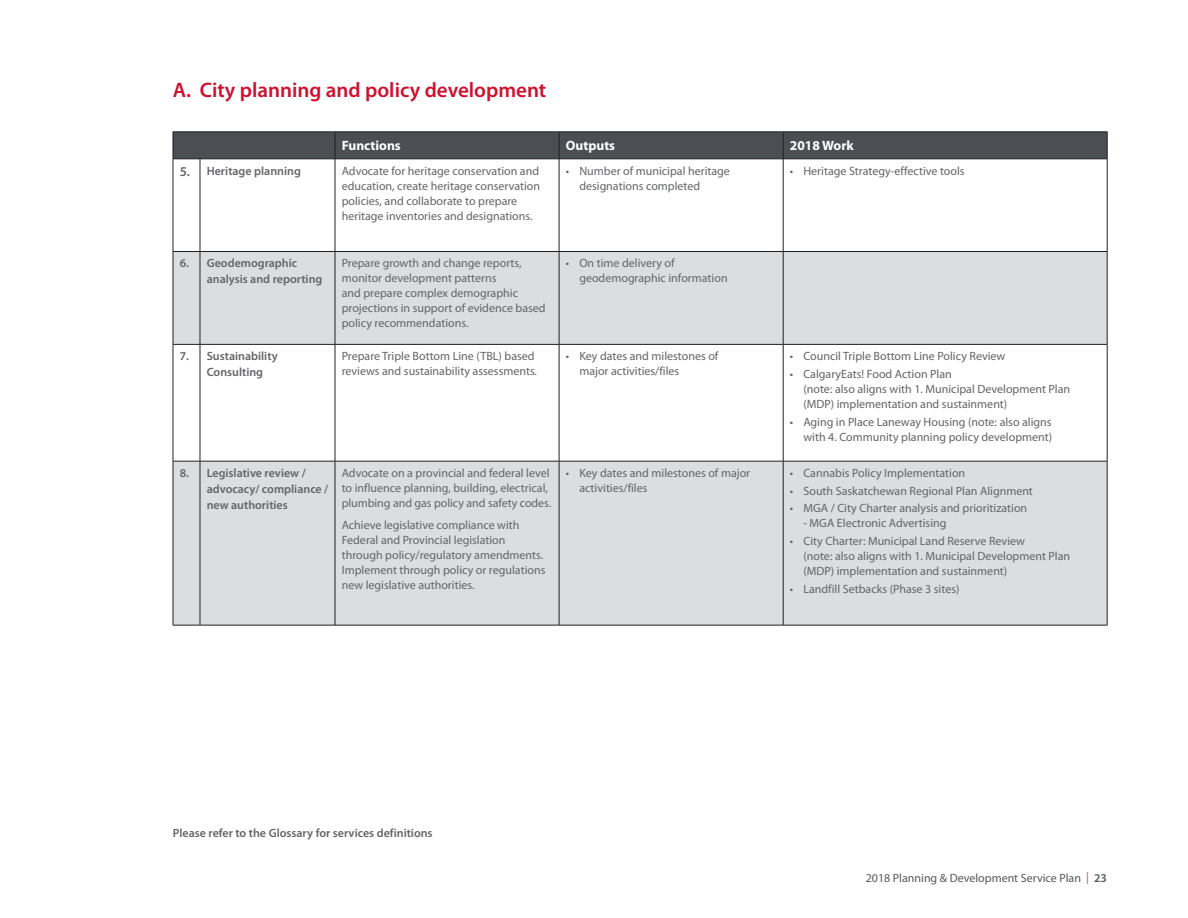
<style>
.page{position:relative;width:1188px;height:918px;background:#fff}
.page>*{position:absolute;margin:0;border:0;box-sizing:border-box;transform-origin:0 0}
.t1{font:600 21px "Myriad Pro";color:#cd122d}
.t2{font:700 13.5px "Myriad Pro";color:#fff}
.t3{font:12px/15px "Myriad Pro";color:#636466}
.t4{font:600 12px/16.2px "Myriad Pro";color:#636466}
.t5{font:12px "Myriad Pro";color:#58595b}
.s1{font-size:13.5px}
.s2{color:#d04953}
.s3{font-weight:600}
</style>
<div class="page">
<svg style="left:174px;top:252px;width:933px;height:373px;fill:#dcddde"></svg>
<svg style="left:173px;top:132px;width:935px;height:28px;background:#494d52"></svg>
<hr style="left:173px;top:159px;width:1px;height:92px;background:#231f20">
<hr style="left:200px;top:159px;width:135px;height:1px;background:#231f20">
<hr style="left:200px;top:159px;width:1px;height:92px;background:#231f20">
<hr style="left:335px;top:159px;width:224px;height:1px;background:#231f20">
<hr style="left:335px;top:159px;width:1px;height:92px;background:#231f20">
<hr style="left:559px;top:159px;width:224px;height:1px;background:#231f20">
<hr style="left:559px;top:159px;width:1px;height:92px;background:#231f20">
<hr style="left:783px;top:159px;width:324px;height:1px;background:#231f20">
<hr style="left:783px;top:159px;width:1px;height:92px;background:#231f20">
<hr style="left:1107px;top:159px;width:1px;height:92px;background:#231f20">
<svg style="left:173px;top:251px;width:27px;height:1px"></svg>
<hr style="left:173px;top:252px;width:1px;height:92px;background:#231f20">
<hr style="left:200px;top:251px;width:135px;height:1px;background:#231f20">
<hr style="left:200px;top:252px;width:1px;height:92px;background:#231f20">
<hr style="left:335px;top:251px;width:224px;height:1px;background:#231f20">
<hr style="left:335px;top:252px;width:1px;height:92px;background:#231f20">
<hr style="left:559px;top:251px;width:224px;height:1px;background:#231f20">
<hr style="left:559px;top:252px;width:1px;height:92px;background:#231f20">
<hr style="left:783px;top:251px;width:324px;height:1px;background:#231f20">
<hr style="left:783px;top:252px;width:1px;height:92px;background:#231f20">
<hr style="left:1107px;top:252px;width:1px;height:92px;background:#231f20">
<svg style="left:173px;top:344px;width:27px;height:1px"></svg>
<hr style="left:173px;top:345px;width:1px;height:116px;background:#231f20">
<hr style="left:200px;top:344px;width:135px;height:1px;background:#231f20">
<hr style="left:200px;top:345px;width:1px;height:116px;background:#231f20">
<hr style="left:335px;top:344px;width:224px;height:1px;background:#231f20">
<hr style="left:335px;top:345px;width:1px;height:116px;background:#231f20">
<hr style="left:559px;top:344px;width:224px;height:1px;background:#231f20">
<hr style="left:559px;top:345px;width:1px;height:116px;background:#231f20">
<hr style="left:783px;top:344px;width:324px;height:1px;background:#231f20">
<hr style="left:783px;top:345px;width:1px;height:116px;background:#231f20">
<hr style="left:1107px;top:345px;width:1px;height:116px;background:#231f20">
<svg style="left:174px;top:461px;width:26px;height:1px"></svg>
<hr style="left:173px;top:461px;width:1px;height:164px;background:#231f20">
<hr style="left:200px;top:461px;width:135px;height:1px;background:#231f20">
<hr style="left:200px;top:461px;width:1px;height:164px;background:#231f20">
<hr style="left:335px;top:461px;width:224px;height:1px;background:#231f20">
<hr style="left:335px;top:461px;width:1px;height:164px;background:#231f20">
<hr style="left:559px;top:461px;width:224px;height:1px;background:#231f20">
<hr style="left:559px;top:461px;width:1px;height:164px;background:#231f20">
<hr style="left:783px;top:461px;width:324px;height:1px;background:#231f20">
<hr style="left:783px;top:461px;width:1px;height:164px;background:#231f20">
<hr style="left:1107px;top:461px;width:1px;height:164px;background:#231f20">
<svg style="left:173px;top:625px;width:27px;height:1px"></svg>
<hr style="left:200px;top:625px;width:135px;height:1px;background:#231f20">
<hr style="left:335px;top:625px;width:224px;height:1px;background:#231f20">
<hr style="left:559px;top:625px;width:224px;height:1px;background:#231f20">
<hr style="left:783px;top:625px;width:324px;height:1px;background:#231f20">
<h1 class="t1" style="left:173px;top:76px;width:375px">A. City planning and policy development</h1>
<p class="t2" style="left:342px;top:137px;width:61px">Functions</p>
<p class="t2" style="left:566px;top:137px;width:51px">Outputs</p>
<p class="t2" style="left:790px;top:137px;width:65px">2018 Work</p>
<p class="t4" style="left:180px;top:162px;width:123px"><span class="s1">5.</span> Heritage planning</p>
<p class="t3" style="left:342px;top:163px;width:200px">Advocate for heritage conservation and education, create heritage conservation policies, and collaborate to prepare heritage inventories and designations.</p>
<p class="t3" style="left:579px;top:163px;width:152px;text-indent:-14px">• Number of municipal heritage designations completed</p>
<p class="t3" style="left:790px;top:163px;width:176px">• Heritage Strategy-effective tools</p>
<p class="t4" style="left:207px;top:255px;width:117px;text-indent:-27px">6. Geodemographic analysis and reporting</p>
<p class="t3" style="left:342px;top:256px;width:206px">Prepare growth and change reports, monitor development patterns<br>and prepare complex demographic projections in support of evidence based policy recommendations.</p>
<p class="t3" style="left:579px;top:256px;width:150px;text-indent:-14px">• On time delivery of geodemographic information</p>
<p class="t4" style="left:207px;top:348px;width:72px;text-indent:-27px">7. Sustainability<br>Consulting</p>
<p class="t3" style="left:342px;top:348px;width:197px">Prepare Triple Bottom Line (TBL) based reviews and sustainability assessments.</p>
<p class="t3" style="left:579px;top:348px;width:141px;text-indent:-14px">• Key dates and milestones of major activities/files</p>
<p class="t3" style="left:790px;top:348px;width:217px">• Council Triple Bottom Line Policy Review</p>
<p class="t3" style="left:803px;top:366px;width:268px;text-indent:-14px">• CalgaryEats! Food Action Plan<br>(note: also aligns with 1. Municipal Development Plan (MDP) implementation and sustainment)</p>
<p class="t3" style="left:790px;top:414px;width:264px;text-align:right">• Aging in Place Laneway Housing (note: also aligns with 4. Community planning policy development)</p>
<p class="t4" style="left:207px;top:464px;width:123px;text-indent:-27px">8. Legislative review / advocacy/ compliance / new authorities</p>
<p class="t3" style="left:342px;top:465px;width:211px">Advocate on a provincial and federal level to influence planning, building, electrical, plumbing and gas policy and safety codes.</p>
<p class="t3" style="left:342px;top:517px;width:205px">Achieve legislative compliance with Federal and Provincial legislation through policy/regulatory amendments.<br>Implement through policy or regulations new legislative authorities.</p>
<p class="t3" style="left:579px;top:465px;width:172px;text-indent:-14px">• Key dates and milestones of major activities/files</p>
<p class="t3" style="left:790px;top:465px;width:177px">• Cannabis Policy Implementation</p>
<p class="t3" style="left:790px;top:483px;width:245px">• South Saskatchewan Regional Plan Alignment</p>
<p class="t3" style="left:790px;top:501px;width:239px">• MGA / City Charter analysis and prioritization</p>
<p class="t3" style="left:803px;top:516px;width:145px">- MGA Electronic Advertising</p>
<p class="t3" style="left:803px;top:533px;width:268px;text-indent:-14px">• City Charter: Municipal Land Reserve Review<br>(note: also aligns with 1. Municipal Development Plan (MDP) implementation and sustainment)</p>
<p class="t3" style="left:790px;top:581px;width:171px">• Landfill Setbacks (Phase 3 sites)</p>
<p class="t4" style="left:173px;top:825px;width:261px">Please refer to the Glossary for services definitions</p>
<p class="t5" style="left:866px;top:871px;width:243px">2018 Planning &amp; Development Service Plan <span class="s2">|</span> <span class="s3">23</span></p>
</div>
